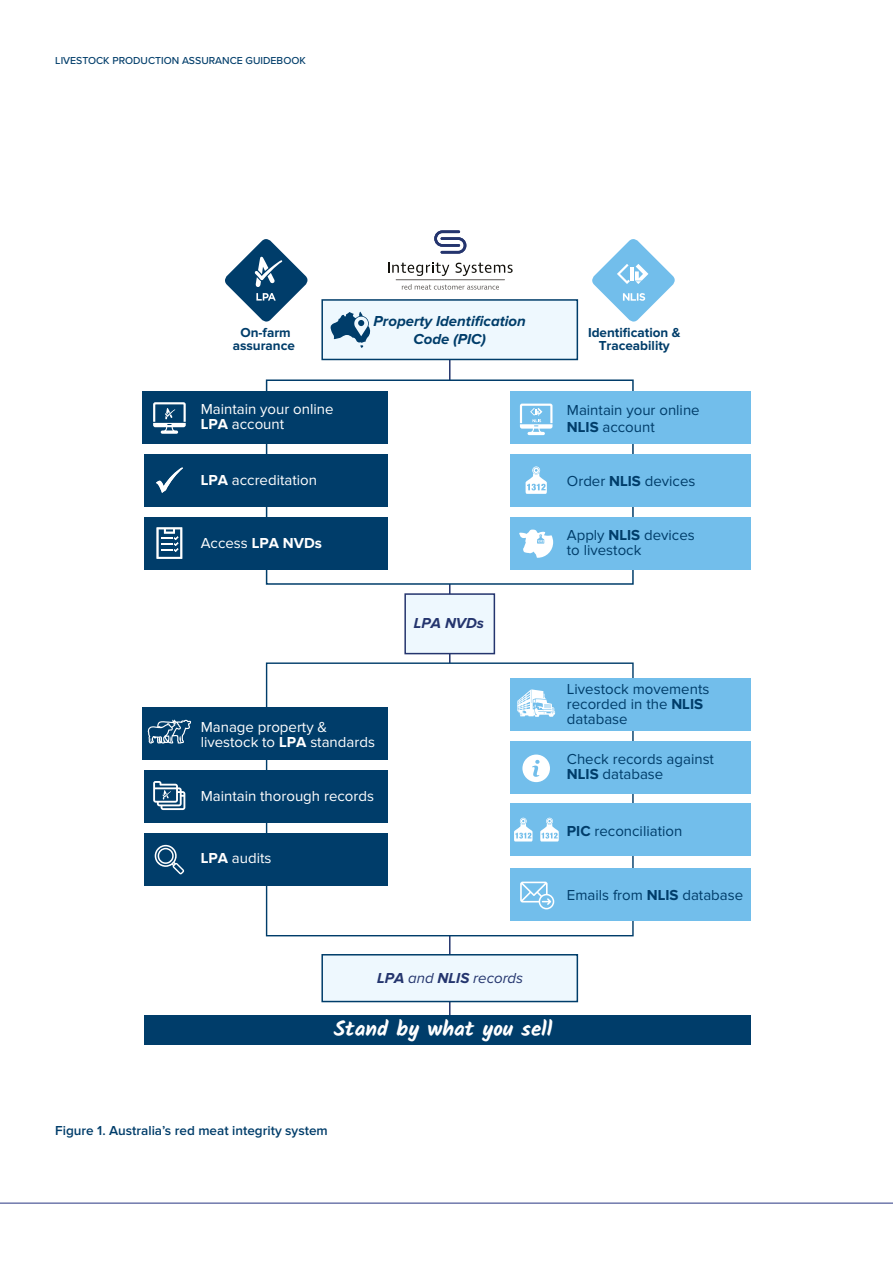
<style>
.page{position:relative;width:893px;height:1263px;background:#fff}
.page>*{position:absolute;margin:0;border:0;box-sizing:border-box;transform-origin:0 0}
.t1{font:700 21px "Kalam";color:#fff}
.t2{font:15px/15px "Proxima Nova";color:#003d6a}
.t3{font:15px/15px "Proxima Nova";color:#fff}
.t4{font:italic 700 15px/18px "Proxima Nova";color:#003d6a;text-align:center}
.t5{font:italic 15px "Proxima Nova";color:#24356e}
.t6{font:700 15px "Proxima Nova";color:#fff}
.t7{font:italic 700 15px "Proxima Nova";color:#24356e}
.t8{font:700 13.5px/13.5px "Proxima Nova";color:#003d6a;text-align:center}
.Figure_heading{font:600 13.5px "Proxima Nova";color:#003d6a}
.Running_header{font:500 10.5px "Proxima Nova";color:#003d6a}
.s1{font-weight:700}
.s2{font-weight:400}
</style>
<div class="page">
<hr style="left:892px;top:133px;width:1px;height:114px;background:#72beeb">
<hr style="left:449px;top:316px;width:1px;height:714px;background:#24356e">
<div style="left:267px;top:380px;width:366px;height:204px;background:#fff"></div>
<div style="left:266px;top:379px;width:368px;height:206px;border:2px solid #003d6a"></div>
<div style="left:144px;top:1015px;width:606px;height:29px;background:#003d6a"></div>
<div style="left:510px;top:868px;width:240px;height:52px;background:#72beeb"></div>
<svg style="left:520px;top:882px;width:34px;height:27px"></svg>
<div style="left:510px;top:803px;width:240px;height:53px;background:#72beeb"></div>
<svg style="left:514px;top:818px;width:19px;height:23px"></svg>
<svg style="left:540px;top:818px;width:19px;height:23px"></svg>
<div style="left:510px;top:741px;width:240px;height:52px;background:#72beeb"></div>
<svg style="left:522px;top:754px;width:28px;height:28px"></svg>
<div style="left:510px;top:678px;width:240px;height:52px;background:#72beeb"></div>
<svg style="left:517px;top:689px;width:38px;height:28px"></svg>
<div style="left:510px;top:517px;width:240px;height:52px;background:#72beeb"></div>
<svg style="left:519px;top:529px;width:34px;height:29px"></svg>
<div style="left:510px;top:454px;width:240px;height:53px;background:#72beeb"></div>
<svg style="left:525px;top:466px;width:22px;height:28px"></svg>
<div style="left:510px;top:391px;width:240px;height:53px;background:#72beeb"></div>
<svg style="left:520px;top:404px;width:32px;height:31px"></svg>
<div style="left:144px;top:833px;width:243px;height:53px;background:#003d6a"></div>
<svg style="left:155px;top:845px;width:29px;height:29px"></svg>
<div style="left:144px;top:771px;width:243px;height:52px;background:#003d6a"></div>
<svg style="left:153px;top:781px;width:32px;height:29px"></svg>
<div style="left:142px;top:708px;width:245px;height:52px;background:#003d6a"></div>
<svg style="left:148px;top:719px;width:43px;height:24px"></svg>
<div style="left:144px;top:517px;width:243px;height:52px;background:#003d6a"></div>
<svg style="left:157px;top:527px;width:25px;height:32px"></svg>
<div style="left:144px;top:454px;width:243px;height:52px;background:#003d6a"></div>
<svg style="left:156px;top:467px;width:27px;height:26px"></svg>
<div style="left:142px;top:391px;width:245px;height:53px;background:#003d6a"></div>
<svg style="left:153px;top:402px;width:33px;height:32px"></svg>
<div style="left:405px;top:594px;width:89px;height:60px;background:#eef8fe"></div>
<div style="left:404px;top:593px;width:91px;height:61px;border:2px solid #24356e"></div>
<div style="left:322px;top:955px;width:255px;height:46px;background:#eef8fe"></div>
<div style="left:321px;top:954px;width:257px;height:48px;border:2px solid #003d6a"></div>
<div style="left:322px;top:300px;width:255px;height:59px;background:#eef8fe"></div>
<div style="left:321px;top:299px;width:257px;height:61px;border:2px solid #003d6a"></div>
<svg style="left:330px;top:312px;width:41px;height:36px"></svg>
<svg style="left:456px;top:263px;width:57px;height:13px"></svg>
<svg style="left:402px;top:284px;width:97px;height:6px"></svg>
<svg style="left:434px;top:230px;width:32px;height:24px"></svg>
<hr style="left:396px;top:279px;width:108px;height:1px;background:#5e5a57">
<svg style="left:388px;top:263px;width:61px;height:13px"></svg>
<svg style="left:592px;top:239px;width:83px;height:83px"></svg>
<svg style="left:225px;top:239px;width:83px;height:83px"></svg>
<hr style="left:0;top:1203px;width:893px;height:1px;background:#283583">
<p class="Running_header" style="left:55px;top:52px;width:252px">LIVESTOCK PRODUCTION ASSURANCE GUIDEBOOK</p>
<p class="t8" style="left:233px;top:326px;width:64px">On-farm assurance</p>
<p class="t3" style="left:201px;top:402px;width:134px">Maintain your online<br><span class="s1">LPA</span> account</p>
<p class="t3" style="left:201px;top:473px;width:118px"><span class="s1">LPA</span> accreditation</p>
<p class="t6" style="left:201px;top:536px;width:123px"><span class="s2">Access</span> LPA NVDs</p>
<p class="t4" style="left:374px;top:313px;width:154px">Property Identification<br>Code (PIC)</p>
<p class="t8" style="left:588px;top:326px;width:94px">Identification &amp;<br>Traceability</p>
<p class="t2" style="left:567px;top:402px;width:134px;line-height:16.5px">Maintain your online<br><span class="s1">NLIS</span> account</p>
<p class="t2" style="left:567px;top:473px;width:130px">Order <span class="s1">NLIS</span> devices</p>
<p class="t7" style="left:414px;top:617px;width:72px">LPA NVDs</p>
<p class="t2" style="left:567px;top:528px;width:129px">Apply <span class="s1">NLIS</span> devices to livestock</p>
<p class="t3" style="left:201px;top:719px;width:176px">Manage property &amp; livestock to <span class="s1">LPA</span> standards</p>
<p class="t3" style="left:201px;top:788px;width:175px">Maintain thorough records</p>
<p class="t3" style="left:201px;top:850px;width:72px"><span class="s1">LPA</span> audits</p>
<p class="t2" style="left:567px;top:681px;width:144px">Livestock movements recorded in the <span class="s1">NLIS </span>database</p>
<p class="t2" style="left:567px;top:751px;width:149px">Check records against<br><span class="s1">NLIS</span> database</p>
<p class="t2" style="left:567px;top:823px;width:117px"><span class="s1">PIC</span> reconciliation</p>
<p class="t2" style="left:567px;top:887px;width:178px">Emails from <span class="s1">NLIS</span> database</p>
<p class="t5" style="left:377px;top:971px;width:148px"><span class="s1">LPA</span> and <span class="s1">NLIS</span> records</p>
<p class="t1" style="left:334px;top:1016px;width:220px">Stand by what you sell</p>
<p class="Figure_heading" style="left:55px;top:1124px;width:274px">Figure 1. Australia’s red meat integrity system</p>
</div>
